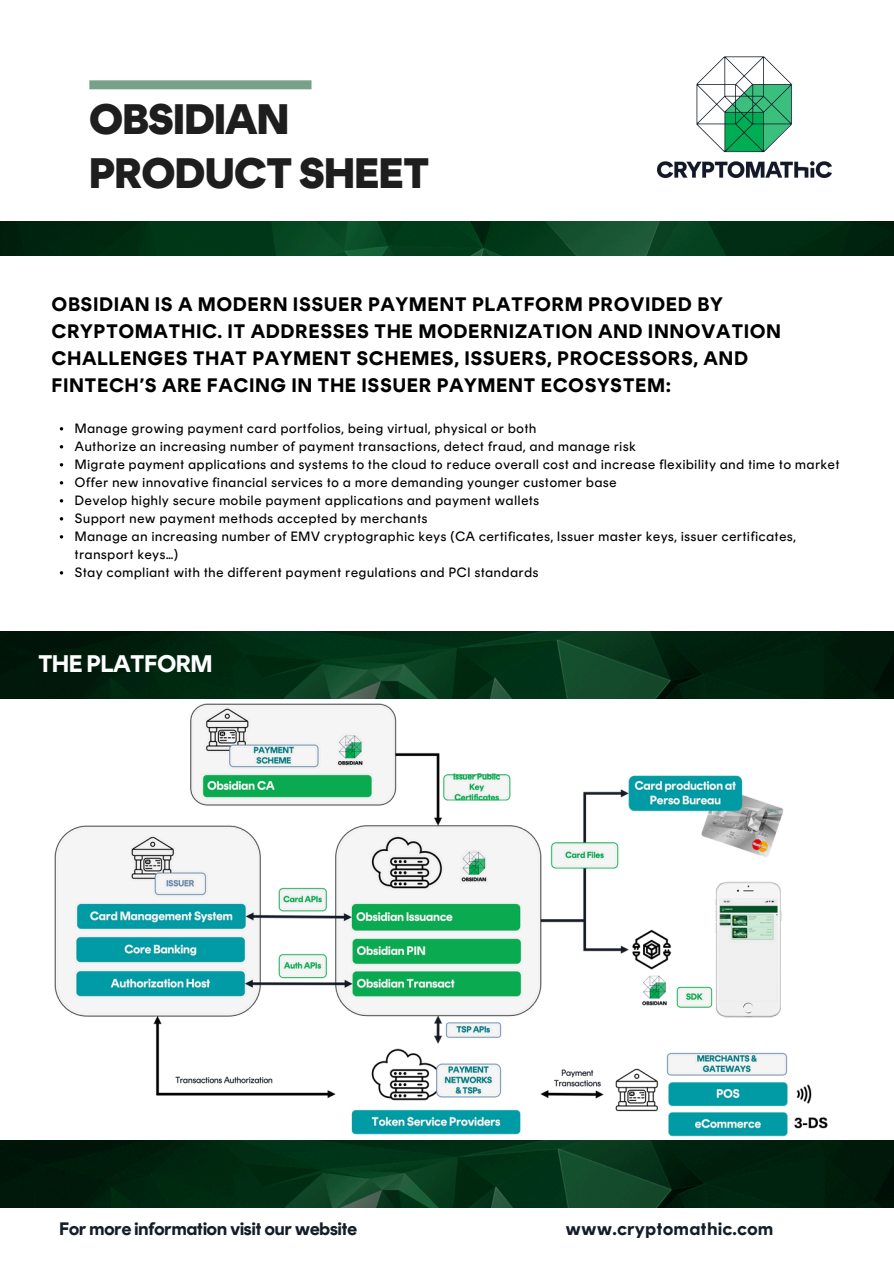
<style>
.page{position:relative;width:894px;height:1264px;background:#fff}
.page>*{position:absolute;margin:0;border:0;box-sizing:border-box;transform-origin:0 0}
.t1{font:900 42.6px/54px "Rund Display";color:#1e1e1e}
.t2{font:700 24px "Rund Display";color:#fff}
.t3{font:700 19.5px/27px "Rund Display";letter-spacing:.06em;color:#000}
.t4{font:700 18px "Rund Display";color:#151e28}
.t5{font:700 18px "Rund Display";letter-spacing:.04em;color:#151e28}
.t6{font:13.5px/18px "Rund Display";letter-spacing:.06em;color:#000}
</style>
<div class="page">
<div style="left:89px;top:80px;width:222px;height:9px;background:#77a289"></div>
<img style="left:657px;top:161px;width:174px;height:16px">
<svg style="left:696px;top:56px;width:95px;height:96px"></svg>
<img style="left:0;top:221px;width:893px;height:34px">
<img style="left:0;top:631px;width:893px;height:67px">
<img style="left:54px;top:703px;width:774px;height:434px">
<img style="left:0;top:1140px;width:893px;height:67px">
<h2 class="t1" style="left:89px;top:96px;width:341px">OBSIDIAN<br>PRODUCT SHEET</h2>
<p class="t3" style="left:52px;top:293px;width:730px">OBSIDIAN IS A MODERN ISSUER PAYMENT PLATFORM PROVIDED BY CRYPTOMATHIC. IT ADDRESSES THE MODERNIZATION AND INNOVATION CHALLENGES THAT PAYMENT SCHEMES, ISSUERS, PROCESSORS, AND FINTECH’S ARE FACING IN THE ISSUER PAYMENT ECOSYSTEM:</p>
<h3 class="t6" style="left:75px;top:420px;width:463px">Manage growing payment card portfolios, being virtual, physical or both</h3>
<p class="t6" style="left:75px;top:438px;width:562px">Authorize an increasing number of payment transactions, detect fraud, and manage risk</p>
<p class="t6" style="left:75px;top:456px;width:765px">Migrate payment applications and systems to the cloud to reduce overall cost and increase flexibility and time to market</p>
<p class="t6" style="left:75px;top:474px;width:543px">Offer new innovative financial services to a more demanding younger customer base</p>
<p class="t6" style="left:75px;top:492px;width:465px">Develop highly secure mobile payment applications and payment wallets</p>
<p class="t6" style="left:75px;top:510px;width:354px">Support new payment methods accepted by merchants</p>
<p class="t6" style="left:75px;top:528px;width:722px">Manage an increasing number of EMV cryptographic keys (CA certificates, Issuer master keys, issuer certificates, transport keys…)</p>
<p class="t6" style="left:75px;top:564px;width:465px">Stay compliant with the different payment regulations and PCI standards</p>
<p class="t2" style="left:38px;top:654px;width:175px">THE PLATFORM</p>
<p class="t4" style="left:59px;top:1221px;width:299px">For more information visit our website</p>
<p class="t5" style="left:565px;top:1221px;width:209px">www.cryptomathic.com</p>
</div>
